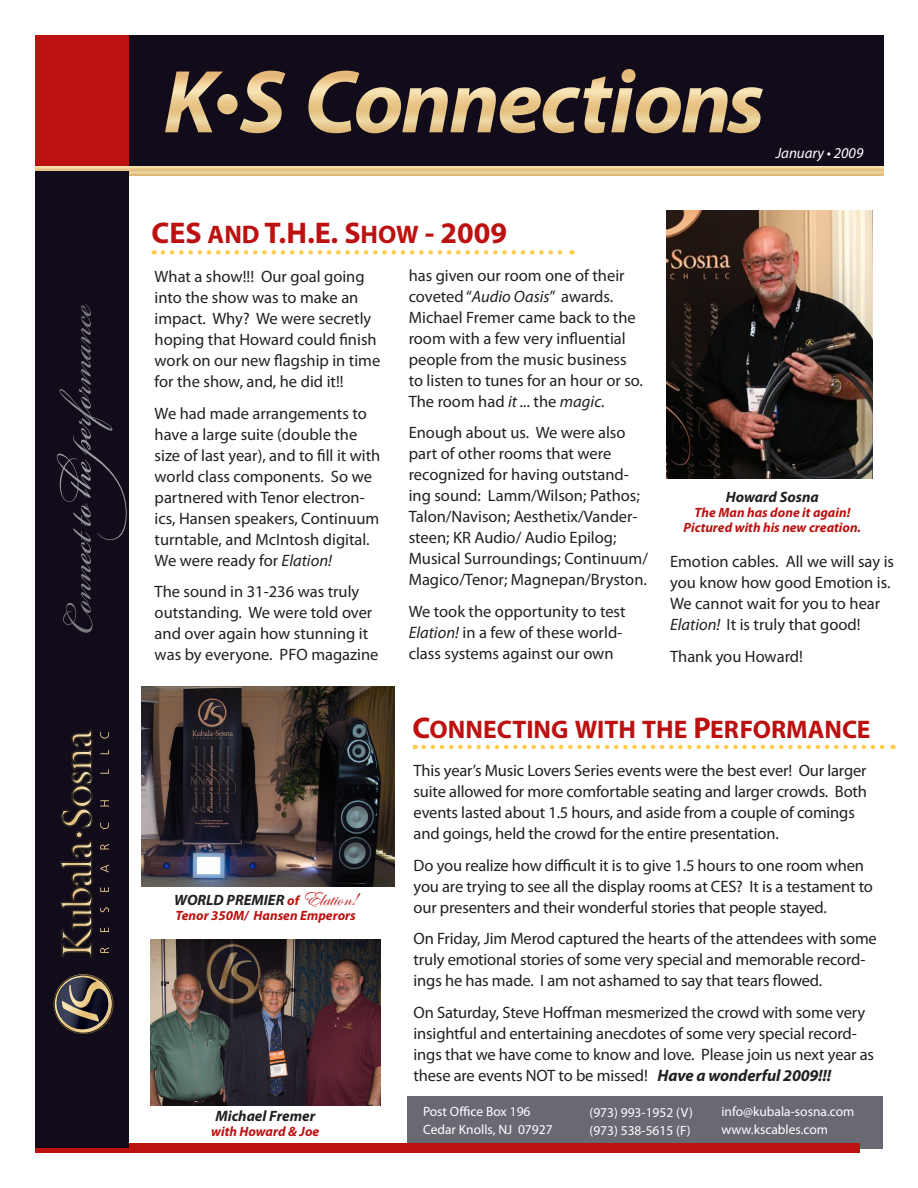
<style>
.page{position:relative;width:918px;height:1188px;background:#fff}
.page>*{position:absolute;margin:0;border:0;box-sizing:border-box;transform-origin:0 0}
.Headline{font:30px "Myriad Pro Bold SC850";color:#bc1110}
.Headline-2{font:25.5px "Myriad Pro Bold SC850";color:#bc1110}
.Body{font:16.5px/21px "Myriad Pro";letter-spacing:-.005em;color:#231f20}
.t1{font:italic 700 15px "Myriad Pro";color:#231f20}
.Masthead{font:italic 15px "Myriad Pro";color:#fff}
.t2{font:13.5px/18px "Myriad Pro";color:#fff}
.t3{font:italic 700 13.5px "Myriad Pro";color:#bc1110}
.s1{font-size:25.5px}
.s2{font-style:italic}
.s3{font-size:13.5px;color:#bc1110}
.s4{font-family:"Edwardian Script ITC";font-weight:400;font-style:normal;font-size:21px;color:#bc1110}
.s5{font-size:30px}
.s6{font-weight:700;font-style:italic}
</style>
<div class="page">
<svg style="left:35px;top:165px;width:849px;height:11px;background:#d6b885"></svg>
<div style="left:407px;top:1096px;width:475px;height:53px;background:#696973"></div>
<div style="left:35px;top:1143px;width:825px;height:10px;background:#bc1110"></div>
<div style="left:109px;top:35px;width:775px;height:130px;background:#120b19"></div>
<div style="left:35px;top:35px;width:93px;height:130px;background:#bc1110"></div>
<div style="left:35px;top:171px;width:93px;height:977px;background:#120b19"></div>
<svg style="left:57px;top:454px;width:36px;height:179px"></svg>
<svg style="left:79px;top:304px;width:11px;height:99px"></svg>
<svg style="left:100px;top:947px;width:9px;height:6px"></svg>
<svg style="left:100px;top:928px;width:9px;height:4px"></svg>
<svg style="left:100px;top:907px;width:9px;height:5px"></svg>
<svg style="left:100px;top:887px;width:9px;height:5px"></svg>
<svg style="left:100px;top:865px;width:9px;height:8px"></svg>
<svg style="left:100px;top:844px;width:9px;height:5px"></svg>
<svg style="left:100px;top:823px;width:9px;height:6px"></svg>
<svg style="left:100px;top:800px;width:9px;height:6px"></svg>
<svg style="left:100px;top:769px;width:9px;height:5px"></svg>
<svg style="left:100px;top:750px;width:9px;height:4px"></svg>
<svg style="left:100px;top:732px;width:9px;height:7px"></svg>
<svg style="left:60px;top:729px;width:33px;height:228px"></svg>
<svg style="left:53px;top:975px;width:59px;height:58px"></svg>
<div style="left:54px;top:975px;width:58px;height:58px;border:1px solid #231f20;border-radius:50%"></div>
<svg style="left:165px;top:72px;width:58px;height:60px"></svg>
<svg style="left:217px;top:94px;width:21px;height:20px"></svg>
<svg style="left:240px;top:71px;width:45px;height:62px"></svg>
<svg style="left:308px;top:69px;width:455px;height:64px"></svg>
<svg style="left:163px;top:250px;width:410px;height:5px"></svg>
<svg style="left:424px;top:745px;width:470px;height:4px"></svg>
<img style="left:150px;top:940px;width:231px;height:166px">
<img style="left:142px;top:687px;width:252px;height:199px">
<img style="left:667px;top:210px;width:205px;height:269px">
<p class="Masthead" style="left:776px;top:144px;width:89px">January • 2009</p>
<p class="Headline" style="left:152px;top:214px;width:357px">CES <span class="s1">AND</span> T.H.E. S<span class="s1">HOW</span> - 2009</p>
<p class="Body" style="left:155px;top:265px;width:227px">What a show!!! Our goal going into the show was to make an impact. Why? We were secretly hoping that Howard could finish work on our new flagship in time for the show, and, he did it!!</p>
<p class="Body" style="left:155px;top:402px;width:227px">We had made arrangements to have a large suite (double the size of last year), and to fill it with world class components. So we partnered with Tenor electron&shy;ics, Hansen speakers, Continuum turntable, and McIntosh digital.<br>We were ready for <span class="s2">Elation!</span></p>
<p class="Body" style="left:155px;top:581px;width:225px">The sound in 31-236 was truly outstanding. We were told over and over again how stunning it was by everyone. PFO magazine</p>
<p class="Body" style="left:409px;top:264px;width:236px">has given our room one of their coveted “<span class="s2">Audio Oasis</span>” awards.<br>Michael Fremer came back to the room with a few very influential people from the music business to listen to tunes for an hour or so.<br>The room had <span class="s2">it ...</span> the <span class="s2">magic</span>.</p>
<p class="Body" style="left:409px;top:422px;width:241px">Enough about us. We were also part of other rooms that were recognized for having outstand&shy;ing sound: Lamm/Wilson; Pathos;<br>Talon/Navison; Aesthetix/Vander&shy;steen; KR Audio/ Audio Epilog;<br>Musical Surroundings; Continuum/<br>Magico/Tenor; Magnepan/Bryston.</p>
<p class="Body" style="left:409px;top:601px;width:218px">We took the opportunity to test<br><span class="s2">Elation!</span> in a few of these world&shy;class systems against our own</p>
<p class="t1" style="left:726px;top:487px;width:95px">Howard Sosna</p>
<p class="t3" style="left:694px;top:504px;width:157px">The Man has done it again!</p>
<p class="t3" style="left:684px;top:519px;width:179px">Pictured with his new creation.</p>
<p class="Body" style="left:670px;top:551px;width:226px">Emotion cables. All we will say is you know how good Emotion is.<br>We cannot wait for you to hear<br><span class="s2">Elation!</span> It is truly that good!</p>
<p class="Body" style="left:670px;top:646px;width:134px">Thank you Howard!</p>
<p class="t1" style="left:174px;top:890px;width:185px">WORLD PREMIER <span class="s3">of</span> <span class="s4">Elation!</span></p>
<p class="t3" style="left:176px;top:906px;width:182px">Tenor 350M/ Hansen Emperors</p>
<p class="t1" style="left:215px;top:1106px;width:101px">Michael Fremer</p>
<p class="t3" style="left:211px;top:1122px;width:110px">with Howard &amp; Joe</p>
<p class="Headline-2" style="left:412px;top:713px;width:445px"><span class="s5">C</span>ONNECTING WITH THE <span class="s5">P</span>ERFORMANCE</p>
<p class="Body" style="left:414px;top:759px;width:455px">This year’s Music Lovers Series events were the best ever! Our larger suite allowed for more comfortable seating and larger crowds. Both events lasted about 1.5 hours, and aside from a couple of comings and goings, held the crowd for the entire presentation.</p>
<p class="Body" style="left:414px;top:854px;width:461px">Do you realize how difficult it is to give 1.5 hours to one room when you are trying to see all the display rooms at CES? It is a testament to our presenters and their wonderful stories that people stayed.</p>
<p class="Body" style="left:414px;top:928px;width:465px">On Friday, Jim Merod captured the hearts of the attendees with some truly emotional stories of some very special and memorable record&shy;ings he has made. I am not ashamed to say that tears flowed.</p>
<p class="Body" style="left:414px;top:1002px;width:462px">On Saturday, Steve Hoffman mesmerized the crowd with some very insightful and entertaining anecdotes of some very special record&shy;ings that we have come to know and love. Please join us next year as these are events NOT to be missed! <span class="s6">Have a wonderful 2009!!!</span></p>
<p class="t2" style="left:423px;top:1102px;width:109px">Post Office Box 196</p>
<p class="t2" style="left:423px;top:1120px;width:131px">Cedar Knolls, NJ 07927</p>
<p class="t2" style="left:590px;top:1103px;width:105px">(973) 993-1952 (V)</p>
<p class="t2" style="left:590px;top:1121px;width:103px">(973) 538-5615 (F)</p>
<p class="t2" style="left:721px;top:1102px;width:135px">info@kubala-sosna.com www.kscables.com</p>
</div>
